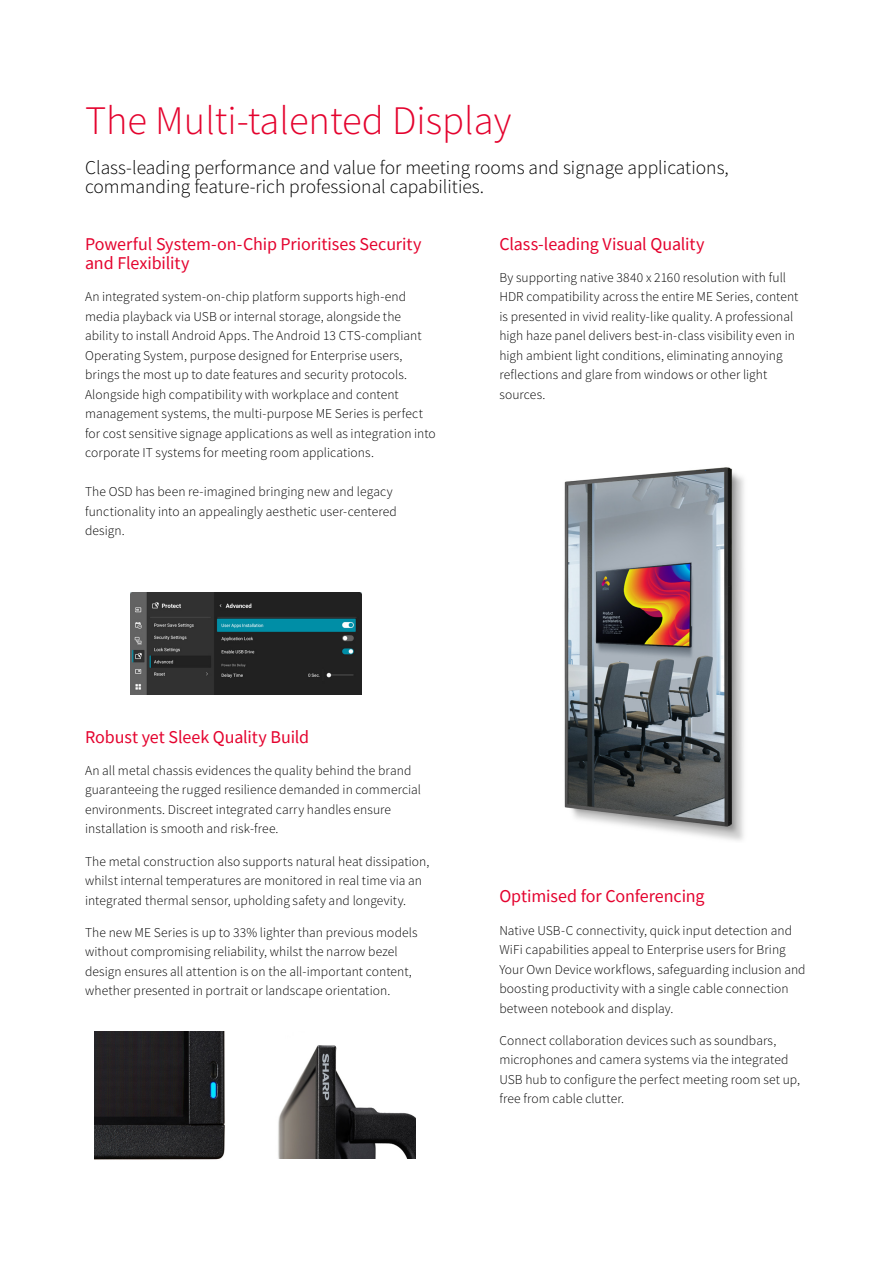
<style>
.page{position:relative;width:893px;height:1263px;background:#fff}
.page>*{position:absolute;margin:0;border:0;box-sizing:border-box;transform-origin:0 0}
.t1{font:300 40.5px "Source Sans Pro";color:#e4032e}
.t2{font:300 19.5px/18.1px "Source Sans Pro";color:#000}
.t3{font:18px/19.5px "Source Sans Pro";letter-spacing:-.005em;color:#e4032e}
.t4{font:300 13.5px/19.5px "Source Sans Pro";letter-spacing:.005em;color:#000}
</style>
<div class="page">
<img style="left:278px;top:1045px;width:137px;height:113px">
<img style="left:95px;top:1031px;width:130px;height:129px">
<img style="left:130px;top:593px;width:231px;height:101px">
<img style="left:564px;top:467px;width:180px;height:374px">
<h1 class="t1" style="left:85px;top:95px;width:428px">The Multi-talented Display</h1>
<h2 class="t2" style="left:85px;top:159px;width:645px">Class-leading performance and value for meeting rooms and signage applications, commanding feature-rich professional capabilities.</h2>
<h3 class="t3" style="left:85px;top:234px;width:338px">Powerful System-on-Chip Prioritises Security and Flexibility</h3>
<p class="t4" style="left:85px;top:287px;width:352px">An integrated system-on-chip platform supports high-end media playback via USB or internal storage, alongside the ability to install Android Apps. The Android 13 CTS-compliant Operating System, purpose designed for Enterprise users, brings the most up to date features and security protocols.<br>Alongside high compatibility with workplace and content management systems, the multi-purpose ME Series is perfect for cost sensitive signage applications as well as integration into corporate IT systems for meeting room applications.</p>
<p class="t4" style="left:85px;top:482px;width:313px">The OSD has been re-imagined bringing new and legacy functionality into an appealingly aesthetic user-centered design.</p>
<h3 class="t3" style="left:499px;top:234px;width:207px">Class-leading Visual Quality</h3>
<p class="t4" style="left:499px;top:268px;width:301px">By supporting native 3840 x 2160 resolution with full HDR compatibility across the entire ME Series, content is presented in vivid reality-like quality. A professional high haze panel delivers best-in-class visibility even in high ambient light conditions, eliminating annoying reflections and glare from windows or other light sources.</p>
<h3 class="t3" style="left:85px;top:727px;width:226px">Robust yet Sleek Quality Build</h3>
<p class="t4" style="left:85px;top:761px;width:337px">An all metal chassis evidences the quality behind the brand guaranteeing the rugged resilience demanded in commercial environments. Discreet integrated carry handles ensure installation is smooth and risk-free.</p>
<p class="t4" style="left:85px;top:851px;width:346px">The metal construction also supports natural heat dissipation, whilst internal temperatures are monitored in real time via an integrated thermal sensor, upholding safety and longevity.</p>
<p class="t4" style="left:85px;top:923px;width:334px">The new ME Series is up to 33% lighter than previous models without compromising reliability, whilst the narrow bezel design ensures all attention is on the all-important content, whether presented in portrait or landscape orientation.</p>
<h3 class="t3" style="left:499px;top:886px;width:207px">Optimised for Conferencing</h3>
<p class="t4" style="left:499px;top:920px;width:308px">Native USB-C connectivity, quick input detection and WiFi capabilities appeal to Enterprise users for Bring Your Own Device workflows, safeguarding inclusion and boosting productivity with a single cable connection between notebook and display.</p>
<p class="t4" style="left:499px;top:1030px;width:302px">Connect collaboration devices such as soundbars, microphones and camera systems via the integrated USB hub to configure the perfect meeting room set up, free from cable clutter.</p>
</div>
